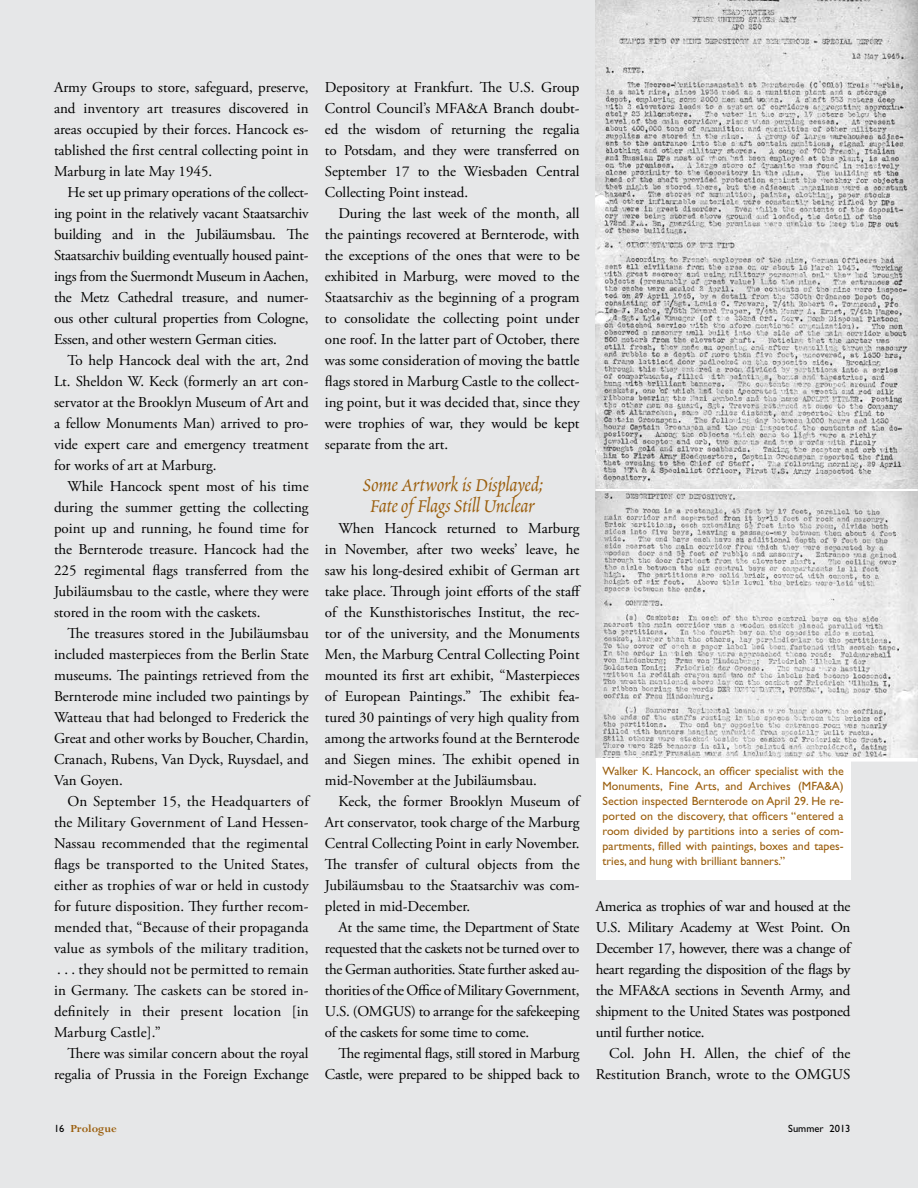
<style>
.page{position:relative;width:918px;height:1188px;background:#e6e7e8}
.page>*{position:absolute;margin:0;border:0;box-sizing:border-box;transform-origin:0 0}
.t1{font:23.25px/21px "Poetica Chancery I";color:#9b5f0e;text-align:center}
.t2{font:15px "Adobe Garamond Pro";color:#000}
.t3{font:15px "Adobe Garamond Pro";letter-spacing:-.02em;color:#000}
.t4{font:15px "Adobe Garamond Pro";letter-spacing:-.025em;color:#000}
.t5{font:12px/15px "Gill Sans Std";color:#9b5f0e;text-align:justify}
.t6{font:700 12px "Perpetua Std";color:#9b5f0e}
.t7{font:10.5px "Gill Sans Std";color:#000}
.s1{font-family:"Gill Sans Std";font-weight:400;font-size:10.5px;color:#000}
</style>
<div class="page">
<div style="left:596px;top:760px;width:254px;height:120px;background:#fff"></div>
<div style="left:596px;top:757px;width:322px;height:5px;background:#fff"></div>
<svg style="left:596px;top:488px;width:322px;height:3px"></svg>
<img style="left:596px;top:491px;width:322px;height:267px">
<img style="left:596px;top:0;width:322px;height:488px">
<p class="t2" style="left:54px;top:78px;width:256px">Army Groups to store, safeguard, preserve,</p>
<p class="t2" style="left:54px;top:99px;width:256px">and inventory art treasures discovered in</p>
<p class="t2" style="left:54px;top:120px;width:256px">areas occupied by their forces. Hancock es-</p>
<p class="t2" style="left:54px;top:141px;width:256px">tablished the first central collecting point in</p>
<p class="t2" style="left:54px;top:162px;width:160px">Marburg in late May 1945.</p>
<p class="t2" style="left:68px;top:183px;width:242px">He set up primary operations of the collect-</p>
<p class="t2" style="left:54px;top:204px;width:256px">ing point in the relatively vacant Staatsarchiv</p>
<p class="t2" style="left:54px;top:225px;width:256px">building and in the Jubiläumsbau. The</p>
<p class="t2" style="left:54px;top:246px;width:256px">Staatsarchiv building eventually housed paint-</p>
<p class="t2" style="left:54px;top:267px;width:256px">ings from the Suermondt Museum in Aachen,</p>
<p class="t2" style="left:54px;top:288px;width:256px">the Metz Cathedral treasure, and numer-</p>
<p class="t2" style="left:54px;top:309px;width:256px">ous other cultural properties from Cologne,</p>
<p class="t2" style="left:54px;top:330px;width:224px">Essen, and other western German cities.</p>
<p class="t2" style="left:68px;top:351px;width:243px">To help Hancock deal with the art, 2nd</p>
<p class="t2" style="left:54px;top:372px;width:256px">Lt. Sheldon W. Keck (formerly an art con-</p>
<p class="t2" style="left:54px;top:393px;width:256px">servator at the Brooklyn Museum of Art and</p>
<p class="t2" style="left:54px;top:414px;width:256px">a fellow Monuments Man) arrived to pro-</p>
<p class="t2" style="left:54px;top:435px;width:256px">vide expert care and emergency treatment</p>
<p class="t2" style="left:54px;top:456px;width:164px">for works of art at Marburg.</p>
<p class="t2" style="left:68px;top:477px;width:243px">While Hancock spent most of his time</p>
<p class="t2" style="left:54px;top:498px;width:256px">during the summer getting the collecting</p>
<p class="t2" style="left:54px;top:519px;width:256px">point up and running, he found time for</p>
<p class="t2" style="left:54px;top:540px;width:256px">the Bernterode treasure. Hancock had the</p>
<p class="t2" style="left:54px;top:561px;width:256px">225 regimental flags transferred from the</p>
<p class="t2" style="left:54px;top:582px;width:256px">Jubiläumsbau to the castle, where they were</p>
<p class="t2" style="left:54px;top:603px;width:208px">stored in the room with the caskets.</p>
<p class="t2" style="left:68px;top:624px;width:243px">The treasures stored in the Jubiläumsbau</p>
<p class="t2" style="left:54px;top:645px;width:256px">included masterpieces from the Berlin State</p>
<p class="t2" style="left:54px;top:666px;width:256px">museums. The paintings retrieved from the</p>
<p class="t2" style="left:54px;top:687px;width:256px">Bernterode mine included two paintings by</p>
<p class="t2" style="left:54px;top:708px;width:256px">Watteau that had belonged to Frederick the</p>
<p class="t2" style="left:54px;top:729px;width:256px">Great and other works by Boucher, Chardin,</p>
<p class="t2" style="left:54px;top:750px;width:256px">Cranach, Rubens, Van Dyck, Ruysdael, and</p>
<p class="t2" style="left:54px;top:771px;width:70px">Van Goyen.</p>
<p class="t2" style="left:68px;top:792px;width:243px">On September 15, the Headquarters of</p>
<p class="t2" style="left:54px;top:813px;width:256px">the Military Government of Land Hessen-</p>
<p class="t2" style="left:54px;top:834px;width:256px">Nassau recommended that the regimental</p>
<p class="t2" style="left:54px;top:855px;width:256px">flags be transported to the United States,</p>
<p class="t2" style="left:54px;top:876px;width:256px">either as trophies of war or held in custody</p>
<p class="t2" style="left:54px;top:897px;width:256px">for future disposition. They further recom-</p>
<p class="t2" style="left:54px;top:918px;width:256px">mended that, “Because of their propaganda</p>
<p class="t2" style="left:54px;top:939px;width:256px">value as symbols of the military tradition,</p>
<p class="t2" style="left:57px;top:960px;width:253px">. . . they should not be permitted to remain</p>
<p class="t2" style="left:54px;top:981px;width:256px">in Germany. The caskets can be stored in-</p>
<p class="t2" style="left:54px;top:1002px;width:256px">definitely in their present location [in</p>
<p class="t2" style="left:54px;top:1023px;width:108px">Marburg Castle].”</p>
<p class="t2" style="left:68px;top:1044px;width:243px">There was similar concern about the royal</p>
<p class="t2" style="left:54px;top:1065px;width:256px">regalia of Prussia in the Foreign Exchange</p>
<p class="t2" style="left:325px;top:78px;width:256px">Depository at Frankfurt. The U.S. Group</p>
<p class="t2" style="left:325px;top:99px;width:256px">Control Council’s MFA&amp;A Branch doubt-</p>
<p class="t2" style="left:325px;top:120px;width:256px">ed the wisdom of returning the regalia</p>
<p class="t2" style="left:325px;top:141px;width:256px">to Potsdam, and they were transferred on</p>
<p class="t2" style="left:325px;top:162px;width:256px">September 17 to the Wiesbaden Central</p>
<p class="t2" style="left:325px;top:183px;width:145px">Collecting Point instead.</p>
<p class="t2" style="left:338px;top:204px;width:243px">During the last week of the month, all</p>
<p class="t2" style="left:325px;top:225px;width:256px">the paintings recovered at Bernterode, with</p>
<p class="t2" style="left:325px;top:246px;width:256px">the exceptions of the ones that were to be</p>
<p class="t2" style="left:325px;top:267px;width:256px">exhibited in Marburg, were moved to the</p>
<p class="t2" style="left:325px;top:288px;width:256px">Staatsarchiv as the beginning of a program</p>
<p class="t2" style="left:325px;top:309px;width:256px">to consolidate the collecting point under</p>
<p class="t2" style="left:325px;top:330px;width:256px">one roof. In the latter part of October, there</p>
<p class="t2" style="left:325px;top:351px;width:256px">was some consideration of moving the battle</p>
<p class="t2" style="left:325px;top:372px;width:256px">flags stored in Marburg Castle to the collect-</p>
<p class="t2" style="left:325px;top:393px;width:256px">ing point, but it was decided that, since they</p>
<p class="t2" style="left:325px;top:414px;width:256px">were trophies of war, they would be kept</p>
<p class="t2" style="left:325px;top:435px;width:125px">separate from the art.</p>
<p class="t1" style="left:363px;top:475px;width:182px">Some Artwork is Displayed;<br>Fate of Flags Still Unclear</p>
<p class="t2" style="left:338px;top:519px;width:243px">When Hancock returned to Marburg</p>
<p class="t2" style="left:325px;top:540px;width:256px">in November, after two weeks’ leave, he</p>
<p class="t2" style="left:325px;top:561px;width:256px">saw his long-desired exhibit of German art</p>
<p class="t2" style="left:325px;top:582px;width:258px">take place. Through joint efforts of the staff</p>
<p class="t2" style="left:325px;top:603px;width:256px">of the Kunsthistorisches Institut, the rec-</p>
<p class="t2" style="left:325px;top:624px;width:256px">tor of the university, and the Monuments</p>
<p class="t2" style="left:325px;top:645px;width:256px">Men, the Marburg Central Collecting Point</p>
<p class="t2" style="left:325px;top:666px;width:256px">mounted its first art exhibit, “Masterpieces</p>
<p class="t2" style="left:325px;top:687px;width:256px">of European Paintings.” The exhibit fea-</p>
<p class="t2" style="left:325px;top:708px;width:256px">tured 30 paintings of very high quality from</p>
<p class="t2" style="left:325px;top:729px;width:256px">among the artworks found at the Bernterode</p>
<p class="t2" style="left:325px;top:750px;width:256px">and Siegen mines. The exhibit opened in</p>
<p class="t2" style="left:325px;top:771px;width:213px">mid-November at the Jubiläumsbau.</p>
<p class="t2" style="left:338px;top:792px;width:243px">Keck, the former Brooklyn Museum of</p>
<p class="t2" style="left:325px;top:813px;width:256px">Art conservator, took charge of the Marburg</p>
<p class="t2" style="left:325px;top:834px;width:256px">Central Collecting Point in early November.</p>
<p class="t2" style="left:325px;top:855px;width:256px">The transfer of cultural objects from the</p>
<p class="t2" style="left:325px;top:876px;width:256px">Jubiläumsbau to the Staatsarchiv was com-</p>
<p class="t2" style="left:325px;top:897px;width:147px">pleted in mid-December.</p>
<p class="t3" style="left:338px;top:918px;width:243px">At the same time, the Department of State</p>
<p class="t3" style="left:325px;top:939px;width:256px">requested that the caskets not be turned over to</p>
<p class="t3" style="left:325px;top:960px;width:256px">the German authorities. State further asked au-</p>
<p class="t3" style="left:325px;top:981px;width:256px">thorities of the Office of Military Government,</p>
<p class="t3" style="left:325px;top:1002px;width:256px">U.S. (OMGUS) to arrange for the safekeeping</p>
<p class="t3" style="left:325px;top:1023px;width:206px">of the caskets for some time to come.</p>
<p class="t3" style="left:338px;top:1044px;width:243px">The regimental flags, still stored in Marburg</p>
<p class="t3" style="left:325px;top:1065px;width:256px">Castle, were prepared to be shipped back to</p>
<p class="t5" style="left:603px;top:764px;width:243px">Walker K. Hancock, an officer specialist with the Monuments, Fine Arts, and Archives (MFA&amp;A)<br>Section inspected Bernterode on April 29. He re&shy;ported on the discovery, that officers “entered a room divided by partitions into a series of com&shy;partments, filled with paintings, boxes and tapes&shy;tries, and hung with brilliant banners.”</p>
<p class="t3" style="left:596px;top:897px;width:256px">America as trophies of war and housed at the</p>
<p class="t4" style="left:596px;top:918px;width:256px">U.S. Military Academy at West Point. On</p>
<p class="t3" style="left:596px;top:939px;width:256px">December 17, however, there was a change of</p>
<p class="t3" style="left:596px;top:960px;width:256px">heart regarding the disposition of the flags by</p>
<p class="t3" style="left:596px;top:981px;width:256px">the MFA&amp;A sections in Seventh Army, and</p>
<p class="t3" style="left:596px;top:1002px;width:256px">shipment to the United States was postponed</p>
<p class="t2" style="left:596px;top:1023px;width:110px">until further notice.</p>
<p class="t2" style="left:609px;top:1044px;width:243px">Col. John H. Allen, the chief of the</p>
<p class="t2" style="left:596px;top:1065px;width:256px">Restitution Branch, wrote to the OMGUS</p>
<p class="t6" style="left:54px;top:1123px;width:64px"><span class="s1">16</span> Prologue</p>
<p class="t7" style="left:788px;top:1122px;width:64px">Summer 2013</p>
</div>
